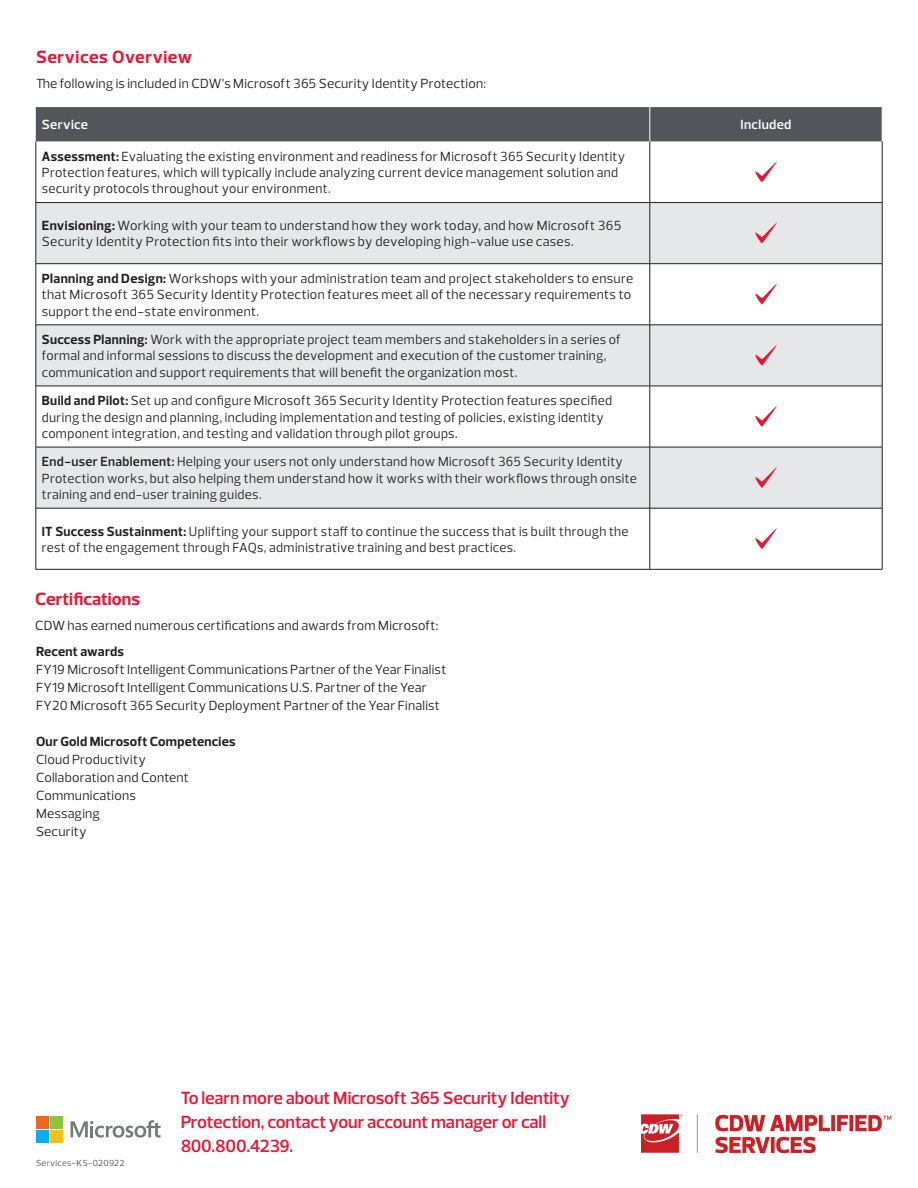
<style>
.page{position:relative;width:918px;height:1188px;background:#fff}
.page>*{position:absolute;margin:0;border:0;box-sizing:border-box;transform-origin:0 0}
.t1{font:600 18px/24px "Prelo";letter-spacing:-.005em;color:#e51836}
.Body{font:700 18px "Prelo";letter-spacing:.02em;color:#e51836}
.Body-2{font:13.5px/16.2px "Prelo";letter-spacing:.025em;color:#231f20}
.Body-3{font:700 13.5px "Prelo";letter-spacing:.015em;color:#231f20}
.t2{font:600 13.5px "Prelo";letter-spacing:.025em;color:#fff}
.t3{font:9px "Prelo";letter-spacing:.03em;color:#54555a}
.s1{font-weight:700}
.s2{font-weight:600}
</style>
<div class="page">
<img style="left:642px;top:1114px;width:249px;height:40px">
<svg style="left:71px;top:1120px;width:90px;height:18px"></svg>
<div style="left:36px;top:1116px;width:13px;height:13px;background:#f36421"></div>
<div style="left:50px;top:1116px;width:13px;height:13px;background:#8bc63e"></div>
<div style="left:36px;top:1130px;width:13px;height:13px;background:#00aeef"></div>
<div style="left:50px;top:1130px;width:13px;height:13px;background:#fec210"></div>
<div style="left:36px;top:107px;width:846px;height:34px;background:#54555a"></div>
<div style="left:37px;top:203px;width:845px;height:60px;background:#e6e7e9"></div>
<svg style="left:37px;top:326px;width:845px;height:182px;fill:#e6e7e9"></svg>
<hr style="left:650px;top:107px;width:1px;height:34px;background:#fff">
<hr style="left:36px;top:141px;width:1px;height:61px;background:#231f20">
<hr style="left:650px;top:141px;width:1px;height:61px;background:#231f20">
<hr style="left:882px;top:141px;width:1px;height:61px;background:#231f20">
<hr style="left:36px;top:202px;width:614px;height:1px;background:#231f20">
<hr style="left:36px;top:203px;width:1px;height:61px;background:#231f20">
<hr style="left:650px;top:202px;width:232px;height:1px;background:#231f20">
<hr style="left:650px;top:203px;width:1px;height:61px;background:#231f20">
<hr style="left:882px;top:203px;width:1px;height:61px;background:#231f20">
<hr style="left:36px;top:263px;width:614px;height:1px;background:#231f20">
<hr style="left:36px;top:264px;width:1px;height:61px;background:#231f20">
<hr style="left:650px;top:263px;width:232px;height:1px;background:#231f20">
<hr style="left:650px;top:264px;width:1px;height:61px;background:#231f20">
<hr style="left:882px;top:264px;width:1px;height:61px;background:#231f20">
<hr style="left:36px;top:386px;width:1px;height:61px;background:#231f20">
<hr style="left:650px;top:386px;width:1px;height:61px;background:#231f20">
<hr style="left:882px;top:386px;width:1px;height:61px;background:#231f20">
<hr style="left:36px;top:508px;width:1px;height:61px;background:#231f20">
<hr style="left:650px;top:508px;width:1px;height:61px;background:#231f20">
<hr style="left:882px;top:508px;width:1px;height:61px;background:#231f20">
<hr style="left:36px;top:569px;width:614px;height:1px;background:#231f20">
<hr style="left:650px;top:569px;width:232px;height:1px;background:#231f20">
<hr style="left:36px;top:325px;width:614px;height:1px;background:#231f20">
<hr style="left:36px;top:325px;width:1px;height:61px;background:#231f20">
<hr style="left:36px;top:386px;width:614px;height:1px;background:#231f20">
<hr style="left:650px;top:325px;width:232px;height:1px;background:#231f20">
<hr style="left:650px;top:325px;width:1px;height:61px;background:#231f20">
<hr style="left:882px;top:325px;width:1px;height:61px;background:#231f20">
<hr style="left:650px;top:386px;width:232px;height:1px;background:#231f20">
<hr style="left:36px;top:447px;width:614px;height:1px;background:#231f20">
<hr style="left:36px;top:447px;width:1px;height:61px;background:#231f20">
<hr style="left:36px;top:508px;width:614px;height:1px;background:#231f20">
<hr style="left:650px;top:447px;width:232px;height:1px;background:#231f20">
<hr style="left:650px;top:447px;width:1px;height:61px;background:#231f20">
<hr style="left:882px;top:447px;width:1px;height:61px;background:#231f20">
<hr style="left:650px;top:508px;width:232px;height:1px;background:#231f20">
<svg style="left:755px;top:162px;width:22px;height:20px"></svg>
<svg style="left:755px;top:223px;width:22px;height:21px"></svg>
<svg style="left:755px;top:284px;width:22px;height:21px"></svg>
<svg style="left:755px;top:345px;width:22px;height:21px"></svg>
<svg style="left:755px;top:406px;width:22px;height:21px"></svg>
<svg style="left:755px;top:467px;width:22px;height:21px"></svg>
<svg style="left:755px;top:528px;width:22px;height:21px"></svg>
<p class="Body" style="left:36px;top:46px;width:158px">Services Overview</p>
<p class="Body-2" style="left:36px;top:75px;width:452px">The following is included in CDW’s Microsoft 365 Security Identity Protection:</p>
<p class="t2" style="left:42px;top:117px;width:48px">Service</p>
<p class="t2" style="left:741px;top:117px;width:52px">Included</p>
<p class="Body-2" style="left:42px;top:148px;width:585px"><span class="s1">Assessment:</span> Evaluating the existing environment and readiness for Microsoft 365 Security Identity<br>Protection features, which will typically include analyzing current device management solution and security protocols throughout your environment.</p>
<p class="Body-2" style="left:42px;top:218px;width:581px"><span class="s1">Envisioning:</span> Working with your team to understand how they work today, and how Microsoft 365<br>Security Identity Protection fits into their workflows by developing high-value use cases.</p>
<p class="Body-2" style="left:42px;top:271px;width:593px"><span class="s1">Planning and Design:</span> Workshops with your administration team and project stakeholders to ensure that Microsoft 365 Security Identity Protection features meet all of the necessary requirements to support the end-state environment.</p>
<p class="Body-2" style="left:42px;top:332px;width:581px"><span class="s1">Success Planning:</span> Work with the appropriate project team members and stakeholders in a series of formal and informal sessions to discuss the development and execution of the customer training, communication and support requirements that will benefit the organization most.</p>
<p class="Body-2" style="left:42px;top:393px;width:572px"><span class="s1">Build and Pilot:</span> Set up and configure Microsoft 365 Security Identity Protection features specified during the design and planning, including implementation and testing of policies, existing identity component integration, and testing and validation through pilot groups.</p>
<p class="Body-2" style="left:42px;top:454px;width:596px"><span class="s2">End-user Enablement:</span> Helping your users not only understand how Microsoft 365 Security Identity<br>Protection works, but also helping them understand how it works with their workflows through onsite training and end-user training guides.</p>
<p class="Body-2" style="left:42px;top:523px;width:588px"><span class="s1">IT Success Sustainment:</span> Uplifting your support staff to continue the success that is built through the rest of the engagement through FAQs, administrative training and best practices.</p>
<p class="Body" style="left:35px;top:588px;width:106px">Certifications</p>
<p class="Body-2" style="left:35px;top:617px;width:405px">CDW has earned numerous certifications and awards from Microsoft:</p>
<p class="Body-3" style="left:36px;top:643px;width:89px">Recent awards</p>
<p class="Body-2" style="left:36px;top:661px;width:412px">FY19 Microsoft Intelligent Communications Partner of the Year Finalist</p>
<p class="Body-2" style="left:36px;top:679px;width:392px">FY19 Microsoft Intelligent Communications U.S. Partner of the Year</p>
<p class="Body-2" style="left:36px;top:697px;width:405px">FY20 Microsoft 365 Security Deployment Partner of the Year Finalist</p>
<p class="Body-3" style="left:36px;top:733px;width:201px">Our Gold Microsoft Competencies</p>
<p class="Body-2" style="left:36px;top:751px;width:111px">Cloud Productivity</p>
<p class="Body-2" style="left:36px;top:769px;width:155px">Collaboration and Content</p>
<p class="Body-2" style="left:36px;top:787px;width:101px">Communications</p>
<p class="Body-2" style="left:36px;top:805px;width:65px">Messaging</p>
<p class="Body-2" style="left:36px;top:823px;width:52px">Security</p>
<p class="t3" style="left:36px;top:1158px;width:90px">Services-KS-020922</p>
<h1 class="t1" style="left:180px;top:1086px;width:391px">To learn more about Microsoft 365 Security Identity<br>Protection, contact your account manager or call<br>800.800.4239.</h1>
</div>
